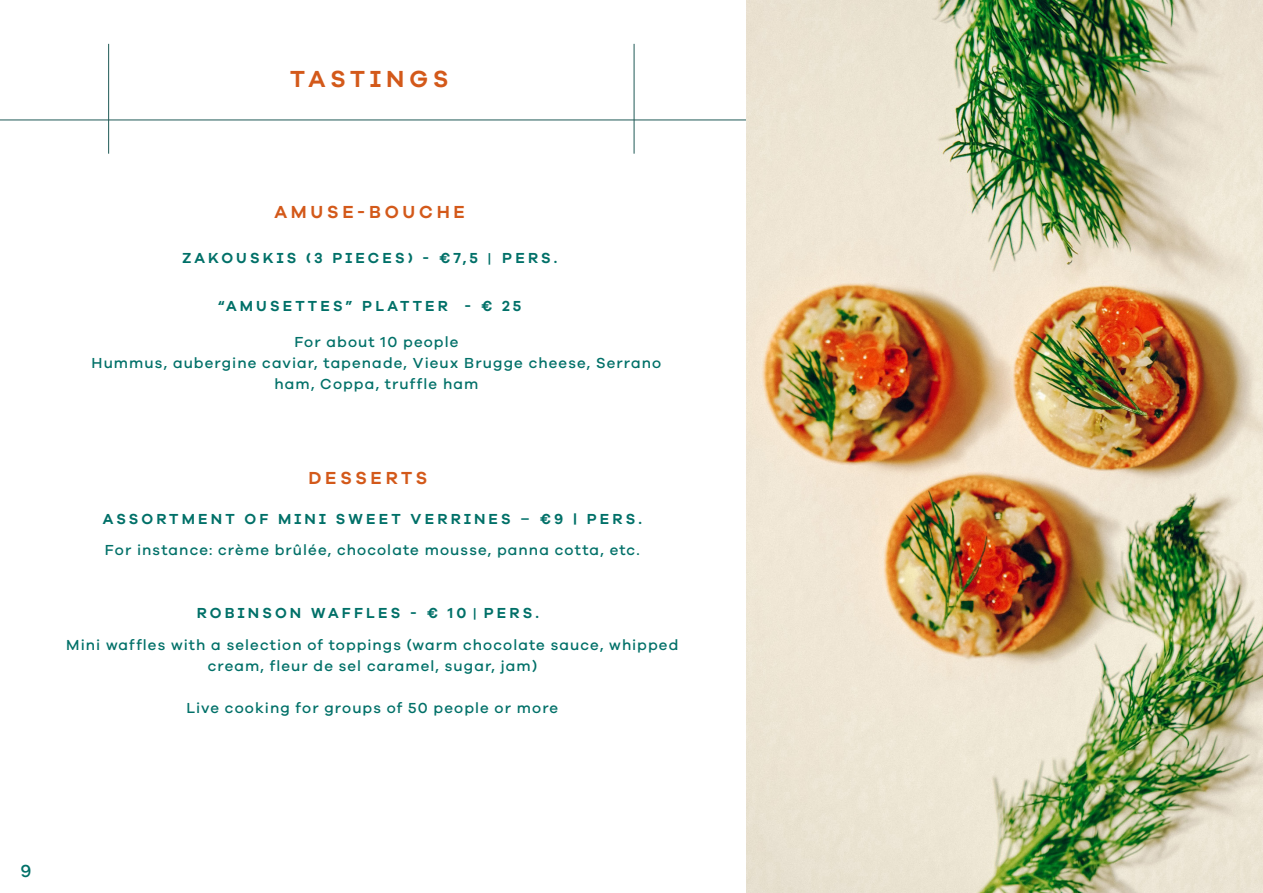
<style>
.page{position:relative;width:1263px;height:893px;background:#fff}
.page>*{position:absolute;margin:0;border:0;box-sizing:border-box;transform-origin:0 0}
.t1{font:600 24px "Galano Grotesque Alt";letter-spacing:.21em;color:#d3591a}
.t2{font:600 18px "Galano Grotesque Alt";letter-spacing:.21em;color:#d3591a}
.Paragraphes{font:500 18px "Galano Grotesque";color:#007068}
.t3{font:500 15px/21px "Galano Grotesque";letter-spacing:.07em;color:#007068;text-align:center}
.t4{font:600 15px "Galano Grotesque Alt";letter-spacing:.21em;color:#007068}
.s1{font-family:"Aktiv Grotesk";font-weight:500;font-size:13.5px}
</style>
<div class="page">
<hr style="left:0;top:120px;width:747px;height:1px;background:#1f5956">
<hr style="left:108px;top:44px;width:1px;height:110px;background:#1f5956">
<hr style="left:634px;top:44px;width:1px;height:110px;background:#1f5956">
<img style="left:747px;top:0;width:516px;height:893px">
<p class="t1" style="left:290px;top:64px;width:160px">TASTINGS</p>
<p class="t2" style="left:274px;top:200px;width:192px">AMUSE-BOUCHE</p>
<p class="t4" style="left:182px;top:248px;width:377px">ZAKOUSKIS (3 PIECES) - €7,5 <span class="s1">|</span> PERS.</p>
<p class="t4" style="left:218px;top:297px;width:305px">“AMUSETTES” PLATTER - € 25</p>
<p class="t3" style="left:294px;top:331px;width:166px">For about 10 people</p>
<p class="t3" style="left:91px;top:352px;width:571px">Hummus, aubergine caviar, tapenade, Vieux Brugge cheese, Serrano ham, Coppa, truffle ham</p>
<p class="t2" style="left:308px;top:466px;width:121px">DESSERTS</p>
<p class="t4" style="left:103px;top:510px;width:541px">ASSORTMENT OF MINI SWEET VERRINES – €9 | PERS.</p>
<p class="t3" style="left:105px;top:539px;width:536px">For instance: crème brûlée, chocolate mousse, panna cotta, etc.</p>
<p class="t4" style="left:197px;top:603px;width:344px">ROBINSON WAFFLES - € 10 <span class="s1">|</span> PERS.</p>
<p class="t3" style="left:66px;top:634px;width:614px">Mini waffles with a selection of toppings (warm chocolate sauce, whipped cream, fleur de sel caramel, sugar, jam)</p>
<p class="t3" style="left:186px;top:697px;width:373px">Live cooking for groups of 50 people or more</p>
<p class="Paragraphes" style="left:21px;top:860px;width:12px">9</p>
</div>
